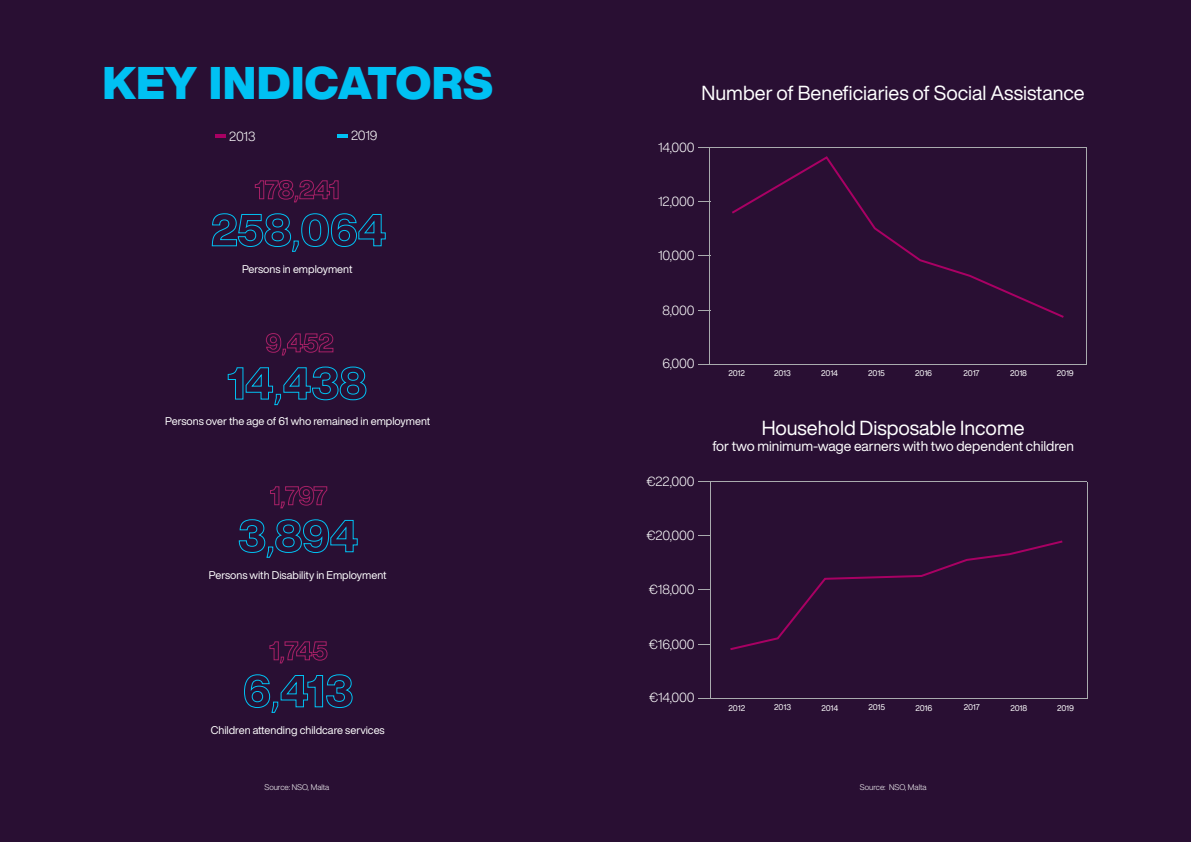
<style>
.page{position:relative;width:1191px;height:842px;background:#290f33}
.page>*{position:absolute;margin:0;border:0;box-sizing:border-box;transform-origin:0 0}
.t1{font:900 45px "Helvetica Now Display";letter-spacing:.01em;color:#00c1f3}
.t2{font:20px "Helvetica Now Display";color:#fff}
.t3{font:14px "Helvetica Now Display";color:#fff}
.t4{font:300 13px "Helvetica Now Display";letter-spacing:-.005em;color:#fff}
.t5{font:11px "Helvetica Now Display";color:#fff}
.t6{font:8.2px "Helvetica Now Display";letter-spacing:-.015em;color:#fff}
.t7{font:300 8px "Helvetica Now Display";color:#fff}
</style>
<div class="page">
<svg style="left:211px;top:213px;width:175px;height:39px"></svg>
<svg style="left:227px;top:366px;width:140px;height:40px"></svg>
<svg style="left:255px;top:180px;width:84px;height:22px"></svg>
<svg style="left:266px;top:333px;width:67px;height:23px"></svg>
<hr style="left:215px;top:134px;width:11px;height:4px;background:#a80063">
<hr style="left:336px;top:134px;width:11px;height:4px;background:#00c1f3">
<hr style="left:709px;top:147px;width:1px;height:217px;background:#a9abae">
<hr style="left:709px;top:364px;width:377px;height:1px;background:#a9abae">
<hr style="left:1086px;top:148px;width:1px;height:217px;background:#a9abae">
<hr style="left:709px;top:147px;width:377px;height:1px;background:#a9abae">
<hr style="left:709px;top:481px;width:1px;height:217px;background:#a9abae">
<hr style="left:709px;top:698px;width:377px;height:1px;background:#a9abae">
<hr style="left:1086px;top:482px;width:1px;height:217px;background:#a9abae">
<hr style="left:709px;top:481px;width:378px;height:1px;background:#a9abae">
<svg style="left:238px;top:519px;width:120px;height:39px"></svg>
<svg style="left:270px;top:486px;width:57px;height:22px"></svg>
<svg style="left:244px;top:674px;width:109px;height:39px"></svg>
<svg style="left:269px;top:641px;width:58px;height:22px"></svg>
<svg style="left:730px;top:540px;width:333px;height:110px"></svg>
<svg style="left:732px;top:156px;width:332px;height:162px"></svg>
<h1 class="t1" style="left:102px;top:51px;width:392px">KEY INDICATORS</h1>
<p class="t4" style="left:229px;top:127px;width:28px">2013</p>
<p class="t4" style="left:351px;top:127px;width:28px">2019</p>
<p class="t5" style="left:242px;top:261px;width:112px">Persons in employment</p>
<p class="t5" style="left:165px;top:414px;width:266px">Persons over the age of 61 who remained in employment</p>
<p class="t5" style="left:209px;top:567px;width:179px">Persons with Disability in Employment</p>
<p class="t5" style="left:211px;top:722px;width:175px">Children attending childcare services</p>
<h2 class="t2" style="left:701px;top:79px;width:385px">Number of Beneficiaries of Social Assistance</h2>
<p class="t4" style="left:658px;top:138px;width:38px">14,000</p>
<p class="t4" style="left:658px;top:192px;width:38px">12,000</p>
<p class="t4" style="left:658px;top:247px;width:38px">10,000</p>
<p class="t4" style="left:662px;top:301px;width:34px">8,000</p>
<p class="t4" style="left:662px;top:355px;width:34px">6,000</p>
<p class="t6" style="left:728px;top:368px;width:18px">2012</p>
<p class="t6" style="left:774px;top:367px;width:18px">2013</p>
<p class="t6" style="left:821px;top:368px;width:18px">2014</p>
<p class="t6" style="left:868px;top:367px;width:18px">2015</p>
<p class="t6" style="left:915px;top:368px;width:18px">2016</p>
<p class="t6" style="left:963px;top:367px;width:18px">2017</p>
<p class="t6" style="left:1010px;top:368px;width:18px">2018</p>
<p class="t6" style="left:1057px;top:368px;width:18px">2019</p>
<p class="t4" style="left:647px;top:473px;width:49px">€22,000</p>
<p class="t4" style="left:647px;top:526px;width:49px">€20,000</p>
<p class="t4" style="left:649px;top:581px;width:47px">€18,000</p>
<p class="t4" style="left:649px;top:635px;width:47px">€16,000</p>
<p class="t4" style="left:649px;top:688px;width:47px">€14,000</p>
<h2 class="t2" style="left:761px;top:414px;width:264px">Household Disposable Income</h2>
<p class="t3" style="left:712px;top:437px;width:363px">for two minimum-wage earners with two dependent children</p>
<p class="t6" style="left:728px;top:702px;width:18px">2012</p>
<p class="t6" style="left:774px;top:702px;width:18px">2013</p>
<p class="t6" style="left:821px;top:702px;width:18px">2014</p>
<p class="t6" style="left:868px;top:702px;width:18px">2015</p>
<p class="t6" style="left:915px;top:702px;width:18px">2016</p>
<p class="t6" style="left:963px;top:702px;width:18px">2017</p>
<p class="t6" style="left:1010px;top:702px;width:18px">2018</p>
<p class="t6" style="left:1057px;top:702px;width:18px">2019</p>
<p class="t7" style="left:264px;top:782px;width:66px">Source: NSO, Malta</p>
<p class="t7" style="left:860px;top:782px;width:68px">Source: NSO, Malta</p>
</div>
